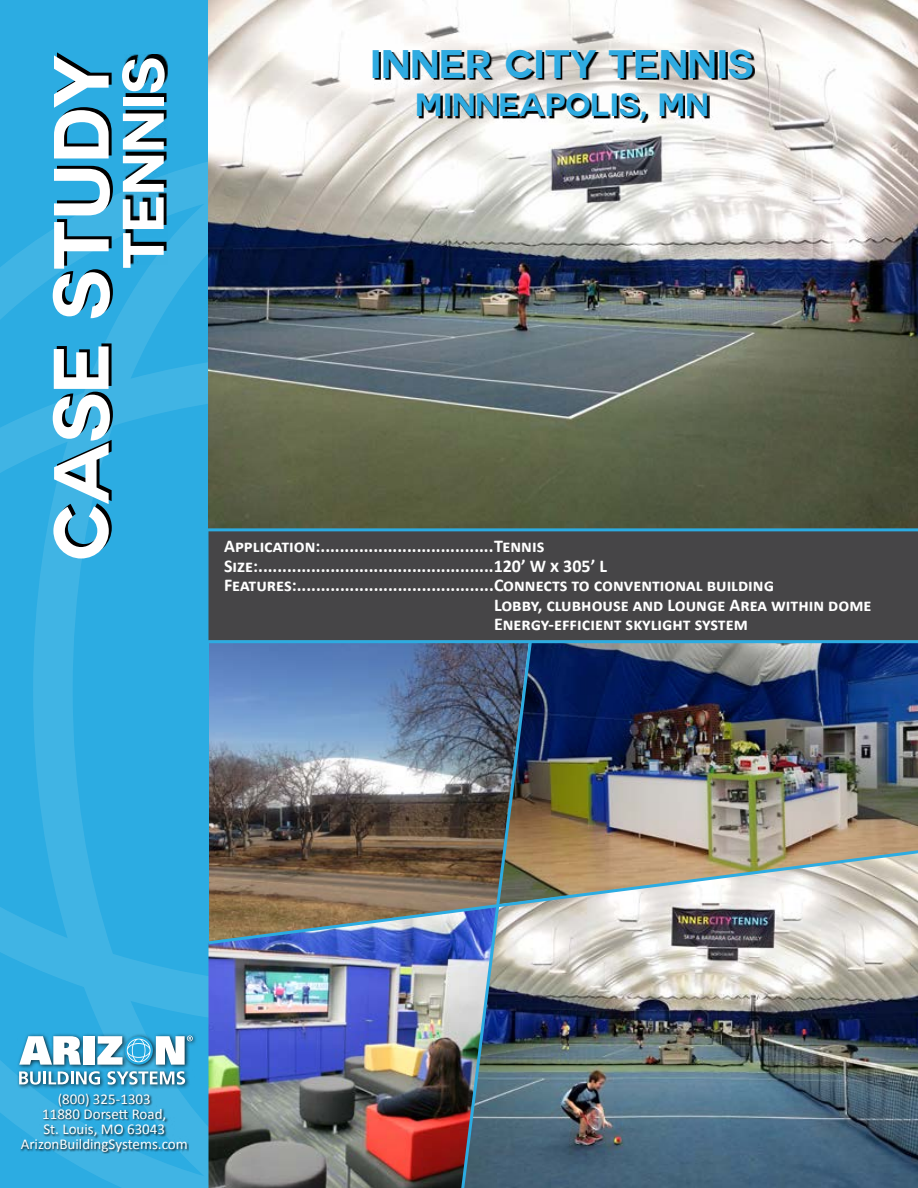
<style>
.page{position:relative;width:918px;height:1188px;background:#fff}
.page>*{position:absolute;margin:0;border:0;box-sizing:border-box;transform-origin:0 0}
.t1{font:700 76.5px "Couture";color:#000}
.t2{font:700 57px "Couture";color:#fff}
.t3{font:700 39px "Couture";color:#2fabe1}
.t4{font:700 31.5px "Couture";color:#2fabe1}
.t5{font:700 18px "Calibri";color:#fff}
.t6{font:15px/15px "Calibri";color:#fff;text-align:center}
.s1{font-family:"Calibri"}
</style>
<div class="page">
<div style="left:0;top:0;width:208px;height:1188px;background:#2cace2"></div>
<svg style="left:0;top:162px;width:458px;height:1026px"></svg>
<img style="left:534px;top:643px;width:384px;height:204px">
<img style="left:534px;top:946px;width:384px;height:242px">
<img style="left:208px;top:0;width:710px;height:528px">
<div style="left:208px;top:531px;width:710px;height:109px;background:#464547"></div>
<div style="left:21px;top:1094px;width:168px;height:60px;background:#000;opacity:.75"></div>
<hr style="left:207px;top:640px;width:711px;height:3px;background:#2cace2">
<div style="left:16px;top:1033px;width:181px;height:56px;background:#000;opacity:.75"></div>
<svg style="left:19px;top:1036px;width:62px;height:29px;background:#bddae6"></svg>
<div style="left:83px;top:1036px;width:11px;height:29px;background:#fff"></div>
<svg style="left:97px;top:1036px;width:95px;height:29px"></svg>
<svg style="left:19px;top:1071px;width:81px;height:13px"></svg>
<svg style="left:107px;top:1071px;width:78px;height:13px"></svg>
<svg style="left:374px;top:52px;width:381px;height:71px"></svg>
<svg style="left:124px;top:54px;width:44px;height:211px"></svg>
<hr style="left:207px;top:528px;width:711px;height:3px;background:#2cace2">
<img style="left:208px;top:946px;width:250px;height:242px">
<img style="left:458px;top:638px;width:76px;height:550px">
<img style="left:205px;top:847px;width:713px;height:99px">
<h1 class="t1" style="left:49px;top:558px;width:508px;rotate:-90deg">CASE STUDY</h1>
<h2 class="t2" style="left:117px;top:269px;width:214px;rotate:-90deg">TENNIS</h2>
<h3 class="t3" style="left:370px;top:46px;width:385px">INNER CITY TENNIS</h3>
<h3 class="t4" style="left:415px;top:90px;width:296px">MINNEAPOLIS<span class="s1">,</span> MN</h3>
<p class="t5" style="left:224px;top:535px;width:322px">Application:.................................... Tennis</p>
<p class="t5" style="left:224px;top:554px;width:384px">Size:.................................................120’ W x 305’ L</p>
<p class="t5" style="left:224px;top:574px;width:551px">Features:......................................... Connects to conventional building</p>
<p class="t5" style="left:494px;top:593px;width:379px">Lobby, clubhouse and Lounge Area within dome</p>
<p class="t5" style="left:494px;top:613px;width:255px">Energy-efficient skylight system</p>
<p class="t6" style="left:21px;top:1092px;width:169px">(800) 325-1303<br>11880 Dorsett Road,<br>St. Louis, MO 63043<br>ArizonBuildingSystems.com</p>
</div>
